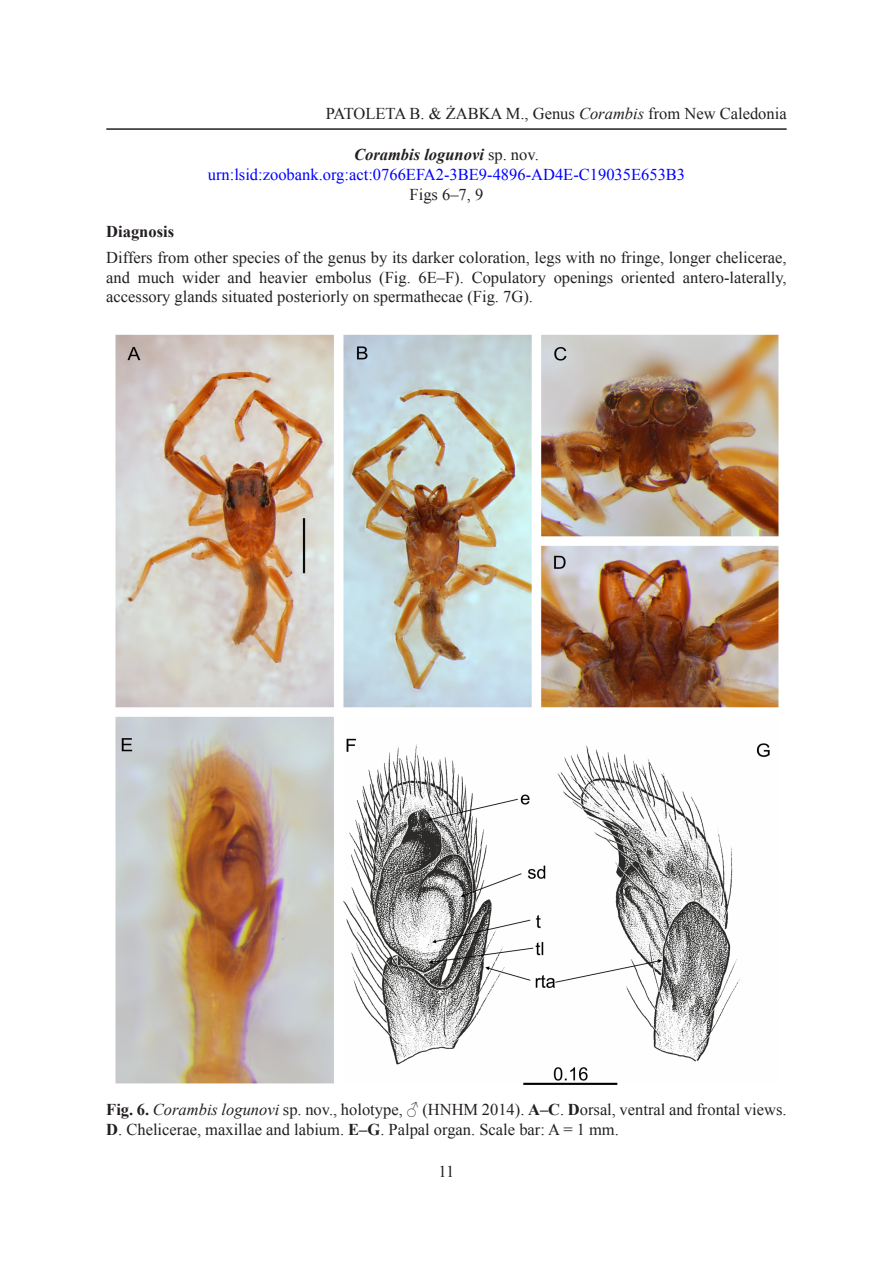
<style>
.page{position:relative;width:893px;height:1263px;background:#fff}
.page>*{position:absolute;margin:0;border:0;box-sizing:border-box;transform-origin:0 0}
.Taxon_last{font:16.5px/19.8px "Times New Roman";color:#231f20;text-align:justify}
.Taxon{font:16.5px "Times New Roman";color:#00f}
.Taxon_first{font:italic 700 16.5px "Times New Roman";color:#231f20}
.Headings_2{font:700 16.5px "Times New Roman";color:#231f20}
.s1{font-style:italic}
.s2{font-weight:400;font-style:normal}
.s3{font-weight:700}
</style>
<div class="page">
<hr style="left:106px;top:128px;width:681px;height:2px;background:#231f20">
<img style="left:115px;top:334px;width:664px;height:751px">
<p class="Taxon_last" style="left:326px;top:103px;width:462px">PATOLETA B. &amp; ŻABKA M., Genus <span class="s1">Corambis</span> from New Caledonia</p>
<p class="Taxon_first" style="left:354px;top:143px;width:186px">Corambis logunovi <span class="s2">sp. nov.</span></p>
<p class="Taxon" style="left:208px;top:163px;width:479px">urn:lsid:zoobank.org:act:0766EFA2-3BE9-4896-AD4E-C19035E653B3</p>
<p class="Taxon_last" style="left:410px;top:184px;width:75px">Figs 6–7, 9</p>
<p class="Headings_2" style="left:106px;top:220px;width:69px">Diagnosis</p>
<p class="Taxon_last" style="left:106px;top:247px;width:682px">Differs from other species of the genus by its darker coloration, legs with no fringe, longer chelicerae, and much wider and heavier embolus (Fig. 6E–F). Copulatory openings oriented antero-laterally, accessory glands situated posteriorly on spermathecae (Fig. 7G).</p>
<p class="Taxon_last" style="left:106px;top:1099px;width:682px"><span class="s3">Fig. 6.</span> <span class="s1">Corambis logunovi</span> sp. nov., holotype, ♂ (HNHM 2014). <span class="s3">A–C</span>. <span class="s3">D</span>orsal, ventral and frontal views.<br><span class="s3">D</span>. Chelicerae, maxillae and labium. <span class="s3">E–G</span>. Palpal organ. Scale bar: A = 1 mm.</p>
<p class="Taxon_last" style="left:439px;top:1161px;width:17px">11</p>
</div>
